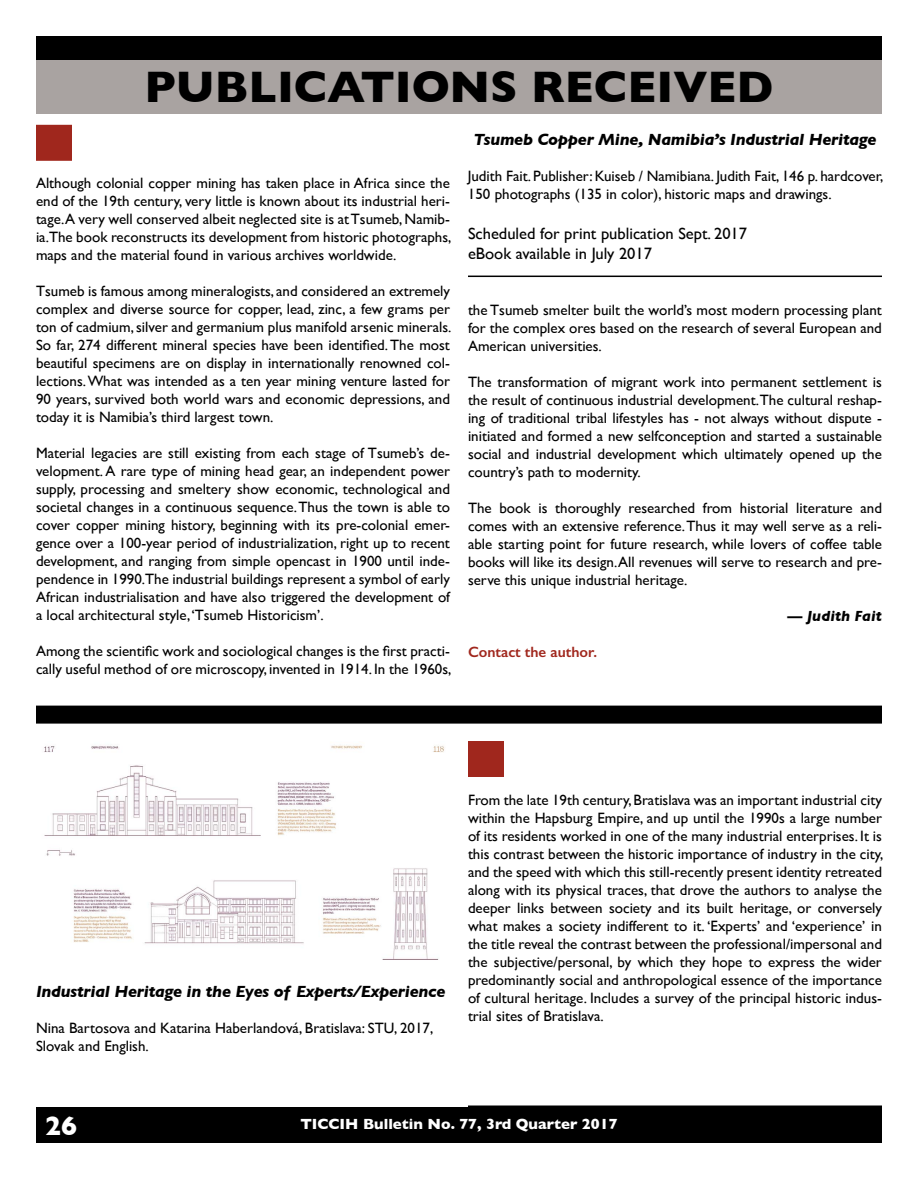
<style>
.page{position:relative;width:918px;height:1188px;background:#fff}
.page>*{position:absolute;margin:0;border:0;box-sizing:border-box;transform-origin:0 0}
.t1{font:700 45px "Gill Sans";color:#000}
.t2{font:700 27px "Gill Sans";color:#fff}
.t3{font:italic 700 16.5px "Gill Sans";letter-spacing:-.015em;color:#000}
.t4{font:16.5px/19.8px "Gill Sans";color:#000}
.t5{font:15px/18px "Gill Sans";color:#000;text-align:justify}
.t6{font:700 15px "Gill Sans";color:#fff}
.t7{font:600 15px "Gill Sans";color:#a0271d}
.t8{font:italic 700 15px "Gill Sans";color:#000}
</style>
<div class="page">
<div style="left:37px;top:1108px;width:844px;height:34px;background:#000"></div>
<div style="left:36px;top:1107px;width:846px;height:36px;border:2px solid #000"></div>
<div style="left:37px;top:37px;width:844px;height:25px;background:#000"></div>
<div style="left:36px;top:36px;width:846px;height:27px;border:2px solid #000"></div>
<div style="left:36px;top:60px;width:846px;height:54px;background:#a9a3a1"></div>
<div style="left:36px;top:125px;width:36px;height:36px;background:#a0271d"></div>
<hr style="left:468px;top:276px;width:414px;height:1px;background:#000">
<div style="left:37px;top:706px;width:844px;height:17px;background:#000"></div>
<div style="left:36px;top:706px;width:846px;height:18px;border:2px solid #000"></div>
<div style="left:468px;top:741px;width:36px;height:36px;background:#a0271d"></div>
<hr style="left:468px;top:1106px;width:414px;height:1px;background:#000">
<img style="left:44px;top:745px;width:401px;height:215px">
<h1 class="t1" style="left:145px;top:51px;width:631px">PUBLICATIONS RECEIVED</h1>
<p class="t5" style="left:36px;top:174px;width:417px">Although colonial copper mining has taken place in Africa since the end of the 19th century, very little is known about its industrial heri&shy;tage.A very well conserved albeit neglected site is at Tsumeb, Namib&shy;ia.The book reconstructs its development from historic photographs, maps and the material found in various archives worldwide.</p>
<p class="t5" style="left:36px;top:282px;width:417px">Tsumeb is famous among mineralogists, and considered an extremely complex and diverse source for copper, lead, zinc, a few grams per ton of cadmium, silver and germanium plus manifold arsenic minerals.<br>So far, 274 different mineral species have been identified. The most beautiful specimens are on display in internationally renowned col&shy;lections. What was intended as a ten year mining venture lasted for 90 years, survived both world wars and economic depressions, and today it is Namibia’s third largest town.</p>
<p class="t5" style="left:36px;top:444px;width:416px">Material legacies are still existing from each stage of Tsumeb’s de&shy;velopment. A rare type of mining head gear, an independent power supply, processing and smeltery show economic, technological and societal changes in a continuous sequence. Thus the town is able to cover copper mining history, beginning with its pre-colonial emer&shy;gence over a 100-year period of industrialization, right up to recent development, and ranging from simple opencast in 1900 until inde&shy;pendence in 1990.The industrial buildings represent a symbol of early African industrialisation and have also triggered the development of a local architectural style, ‘Tsumeb Historicism’.</p>
<p class="t5" style="left:36px;top:642px;width:417px">Among the scientific work and sociological changes is the first practi&shy;cally useful method of ore microscopy, invented in 1914. In the 1960s,</p>
<p class="t3" style="left:473px;top:130px;width:405px">Tsumeb Copper Mine, Namibia’s Industrial Heritage</p>
<p class="t5" style="left:468px;top:167px;width:417px">Judith Fait. Publisher: Kuiseb / Namibiana. Judith Fait, 146 p. hardcover,<br>150 photographs (135 in color), historic maps and drawings.</p>
<p class="t4" style="left:468px;top:223px;width:281px">Scheduled for print publication Sept. 2017 eBook available in July 2017</p>
<p class="t5" style="left:468px;top:300px;width:415px">the Tsumeb smelter built the world’s most modern processing plant for the complex ores based on the research of several European and American universities.</p>
<p class="t5" style="left:468px;top:372px;width:415px">The transformation of migrant work into permanent settlement is the result of continuous industrial development.The cultural reshap&shy;ing of traditional tribal lifestyles has - not always without dispute - initiated and formed a new selfconception and started a sustainable social and industrial development which ultimately opened up the country’s path to modernity.</p>
<p class="t5" style="left:468px;top:498px;width:416px">The book is thoroughly researched from historial literature and comes with an extensive reference. Thus it may well serve as a reli&shy;able starting point for future research, while lovers of coffee table books will like its design. All revenues will serve to research and pre&shy;serve this unique industrial heritage.</p>
<p class="t8" style="left:787px;top:607px;width:96px">— Judith Fait</p>
<p class="t7" style="left:468px;top:642px;width:131px">Contact the author.</p>
<p class="t3" style="left:36px;top:982px;width:411px">Industrial Heritage in the Eyes of Experts/Experience</p>
<p class="t5" style="left:36px;top:1019px;width:399px">Nina Bartosova and Katarina Haberlandová, Bratislava: STU, 2017,<br>Slovak and English.</p>
<p class="t5" style="left:468px;top:790px;width:417px">From the late 19th century, Bratislava was an important industrial city within the Hapsburg Empire, and up until the 1990s a large number of its residents worked in one of the many industrial enterprises. It is this contrast between the historic importance of industry in the city, and the speed with which this still-recently present identity retreated along with its physical traces, that drove the authors to analyse the deeper links between society and its built heritage, or conversely what makes a society indifferent to it. ‘Experts’ and ‘experience’ in the title reveal the contrast between the professional/impersonal and the subjective/personal, by which they hope to express the wider predominantly social and anthropological essence of the importance of cultural heritage. Includes a survey of the principal historic indus&shy;trial sites of Bratislava.</p>
<h2 class="t2" style="left:45px;top:1104px;width:34px">26</h2>
<p class="t6" style="left:300px;top:1112px;width:319px">TICCIH Bulletin No. 77, 3rd Quarter 2017</p>
</div>
